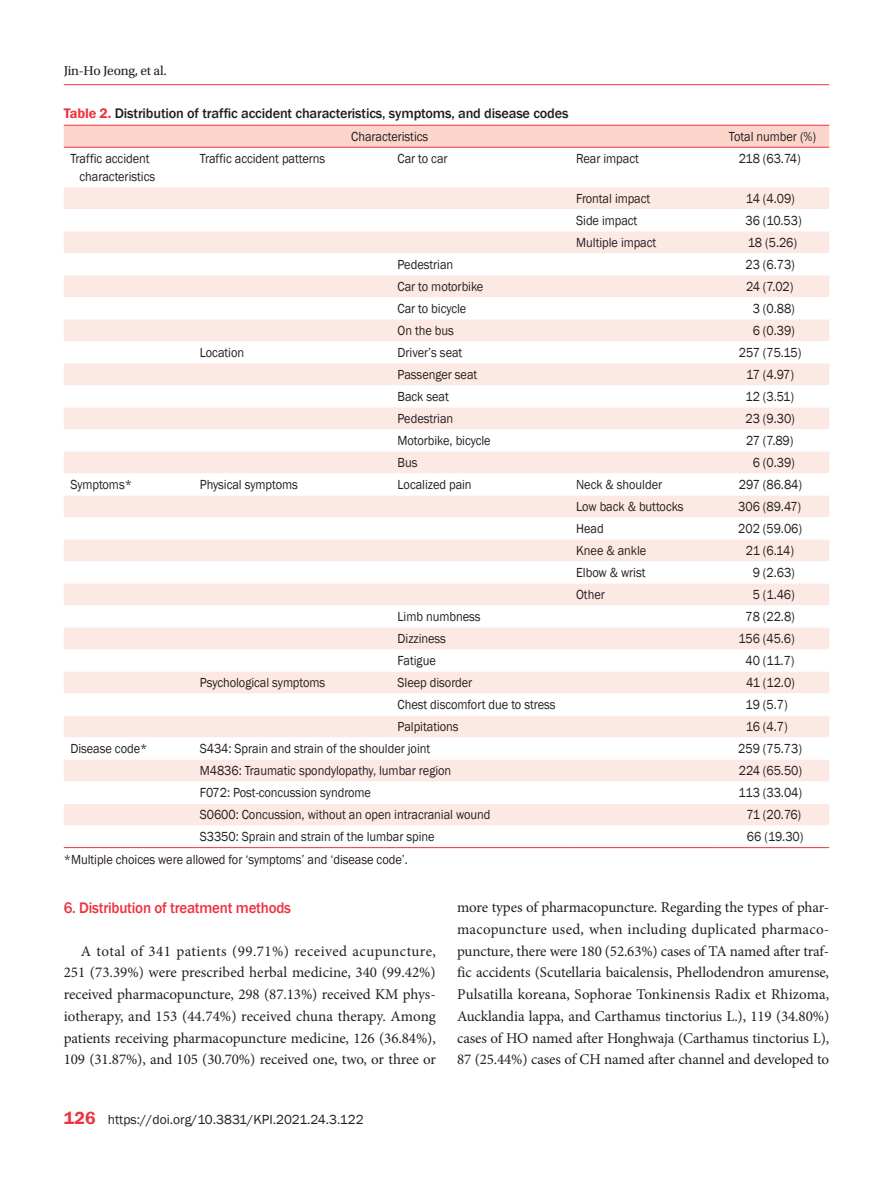
<style>
.page{position:relative;width:893px;height:1191px;background:#fff}
.page>*{position:absolute;margin:0;border:0;box-sizing:border-box;transform-origin:0 0}
.t1{font:500 15.75px "Franklin Gothic";letter-spacing:-.015em;color:#ee3340;scale:.95 1}
.t2{font:15px/21.8px "Minion Pro";letter-spacing:-.01em;color:#231f20;text-align:justify}
.t3{font:500 14.25px "Franklin Gothic";letter-spacing:-.01em;color:#231f20}
.t4{font:13.5px/18px "Franklin Gothic";letter-spacing:-.005em;color:#231f20;scale:.92 1}
.t5{font:13.5px "Franklin Gothic";letter-spacing:-.005em;color:#231f20}
.t6{font:13.5px "Utopia Std";letter-spacing:-.015em;color:#231f20}
.s1{font-weight:600;color:#ee3340}
.s2{font-weight:600;font-size:18px;color:#ee3340}
</style>
<div class="page">
<hr style="left:64px;top:84px;width:765px;height:1px;background:#ee3340">
<div style="left:64px;top:126px;width:765px;height:21px;background:#fcd5ca"></div>
<div style="left:64px;top:187px;width:765px;height:638px;background:#fde9e3"></div>
<svg style="left:64px;top:209px;width:765px;height:594px"></svg>
<svg style="left:64px;top:825px;width:765px;height:1px"></svg>
<hr style="left:64px;top:847px;width:134px;height:1px;background:#ee3340">
<hr style="left:198px;top:847px;width:197px;height:1px;background:#ee3340">
<hr style="left:395px;top:847px;width:179px;height:1px;background:#ee3340">
<hr style="left:574px;top:847px;width:142px;height:1px;background:#ee3340">
<hr style="left:716px;top:847px;width:113px;height:1px;background:#ee3340">
<hr style="left:64px;top:125px;width:134px;height:1px;background:#ee3340">
<hr style="left:198px;top:125px;width:197px;height:1px;background:#ee3340">
<hr style="left:395px;top:125px;width:179px;height:1px;background:#ee3340">
<hr style="left:574px;top:125px;width:142px;height:1px;background:#ee3340">
<hr style="left:716px;top:125px;width:113px;height:1px;background:#ee3340">
<hr style="left:64px;top:147px;width:134px;height:1px;background:#ee3340">
<hr style="left:198px;top:147px;width:197px;height:1px;background:#ee3340">
<hr style="left:395px;top:147px;width:179px;height:1px;background:#ee3340">
<hr style="left:574px;top:147px;width:142px;height:1px;background:#ee3340">
<hr style="left:716px;top:147px;width:113px;height:1px;background:#ee3340">
<p class="t6" style="left:64px;top:63px;width:105px">Jin-Ho Jeong, et al.</p>
<p class="t3" style="left:64px;top:105px;width:506px"><span class="s1">Table 2.</span> Distribution of traffic accident characteristics, symptoms, and disease codes</p>
<p class="t4" style="left:351px;top:127px;width:85px">Characteristics</p>
<p class="t4" style="left:729px;top:127px;width:96px">Total number (%)</p>
<p class="t4" style="left:80px;top:149px;width:84px;text-indent:-9px">Traffic accident characteristics</p>
<p class="t4" style="left:200px;top:149px;width:138px">Traffic accident patterns</p>
<p class="t4" style="left:398px;top:149px;width:56px">Car to car</p>
<p class="t4" style="left:576px;top:149px;width:70px">Rear impact</p>
<p class="t4" style="left:739px;top:149px;width:69px">218 (63.74)</p>
<p class="t4" style="left:576px;top:189px;width:82px">Frontal impact</p>
<p class="t4" style="left:746px;top:189px;width:55px">14 (4.09)</p>
<p class="t4" style="left:576px;top:211px;width:68px">Side impact</p>
<p class="t4" style="left:745px;top:211px;width:63px">36 (10.53)</p>
<p class="t4" style="left:576px;top:233px;width:89px">Multiple impact</p>
<p class="t4" style="left:748px;top:233px;width:55px">18 (5.26)</p>
<p class="t4" style="left:398px;top:255px;width:62px">Pedestrian</p>
<p class="t4" style="left:745px;top:255px;width:55px">23 (6.73)</p>
<p class="t4" style="left:398px;top:278px;width:95px">Car to motorbike</p>
<p class="t4" style="left:746px;top:278px;width:53px">24 (7.02)</p>
<p class="t4" style="left:398px;top:300px;width:76px">Car to bicycle</p>
<p class="t4" style="left:753px;top:300px;width:47px">3 (0.88)</p>
<p class="t4" style="left:398px;top:322px;width:63px">On the bus</p>
<p class="t4" style="left:753px;top:322px;width:47px">6 (0.39)</p>
<p class="t4" style="left:200px;top:344px;width:50px">Location</p>
<p class="t4" style="left:398px;top:344px;width:72px">Driver’s seat</p>
<p class="t4" style="left:739px;top:344px;width:70px">257 (75.15)</p>
<p class="t4" style="left:398px;top:366px;width:88px">Passenger seat</p>
<p class="t4" style="left:746px;top:366px;width:53px">17 (4.97)</p>
<p class="t4" style="left:398px;top:388px;width:57px">Back seat</p>
<p class="t4" style="left:745px;top:388px;width:54px">12 (3.51)</p>
<p class="t4" style="left:398px;top:410px;width:62px">Pedestrian</p>
<p class="t4" style="left:745px;top:410px;width:55px">23 (9.30)</p>
<p class="t4" style="left:398px;top:432px;width:103px">Motorbike, bicycle</p>
<p class="t4" style="left:746px;top:432px;width:53px">27 (7.89)</p>
<p class="t4" style="left:398px;top:454px;width:23px">Bus</p>
<p class="t4" style="left:753px;top:454px;width:47px">6 (0.39)</p>
<p class="t4" style="left:70px;top:476px;width:68px">Symptoms*</p>
<p class="t4" style="left:200px;top:476px;width:108px">Physical symptoms</p>
<p class="t4" style="left:398px;top:476px;width:82px">Localized pain</p>
<p class="t4" style="left:576px;top:476px;width:95px">Neck &amp; shoulder</p>
<p class="t4" style="left:739px;top:476px;width:70px">297 (86.84)</p>
<p class="t4" style="left:576px;top:498px;width:118px">Low back &amp; buttocks</p>
<p class="t4" style="left:738px;top:498px;width:70px">306 (89.47)</p>
<p class="t4" style="left:576px;top:520px;width:31px">Head</p>
<p class="t4" style="left:738px;top:520px;width:71px">202 (59.06)</p>
<p class="t4" style="left:576px;top:542px;width:78px">Knee &amp; ankle</p>
<p class="t4" style="left:746px;top:542px;width:54px">21 (6.14)</p>
<p class="t4" style="left:576px;top:564px;width:77px">Elbow &amp; wrist</p>
<p class="t4" style="left:753px;top:564px;width:47px">9 (2.63)</p>
<p class="t4" style="left:576px;top:586px;width:33px">Other</p>
<p class="t4" style="left:753px;top:586px;width:47px">5 (1.46)</p>
<p class="t4" style="left:398px;top:608px;width:92px">Limb numbness</p>
<p class="t4" style="left:745px;top:608px;width:55px">78 (22.8)</p>
<p class="t4" style="left:398px;top:630px;width:54px">Dizziness</p>
<p class="t4" style="left:738px;top:630px;width:63px">156 (45.6)</p>
<p class="t4" style="left:398px;top:652px;width:43px">Fatigue</p>
<p class="t4" style="left:745px;top:652px;width:55px">40 (11.7)</p>
<p class="t4" style="left:200px;top:674px;width:138px">Psychological symptoms</p>
<p class="t4" style="left:398px;top:674px;width:83px">Sleep disorder</p>
<p class="t4" style="left:746px;top:674px;width:54px">41 (12.0)</p>
<p class="t4" style="left:398px;top:696px;width:173px">Chest discomfort due to stress</p>
<p class="t4" style="left:746px;top:696px;width:47px">19 (5.7)</p>
<p class="t4" style="left:398px;top:718px;width:68px">Palpitations</p>
<p class="t4" style="left:746px;top:718px;width:47px">16 (4.7)</p>
<p class="t4" style="left:70px;top:740px;width:85px">Disease code*</p>
<p class="t4" style="left:200px;top:740px;width:252px">S434: Sprain and strain of the shoulder joint</p>
<p class="t4" style="left:738px;top:740px;width:71px">259 (75.73)</p>
<p class="t4" style="left:200px;top:762px;width:275px">M4836: Traumatic spondylopathy, lumbar region</p>
<p class="t4" style="left:739px;top:762px;width:70px">224 (65.50)</p>
<p class="t4" style="left:200px;top:784px;width:188px">F072: Post-concussion syndrome</p>
<p class="t4" style="left:739px;top:784px;width:71px">113 (33.04)</p>
<p class="t4" style="left:200px;top:806px;width:317px">S0600: Concussion, without an open intracranial wound</p>
<p class="t4" style="left:746px;top:806px;width:61px">71 (20.76)</p>
<p class="t4" style="left:200px;top:828px;width:257px">S3350: Sprain and strain of the lumbar spine</p>
<p class="t4" style="left:747px;top:828px;width:63px">66 (19.30)</p>
<p class="t4" style="left:64px;top:850px;width:376px">*Multiple choices were allowed for ‘symptoms’ and ‘disease code’.</p>
<p class="t1" style="left:64px;top:898px;width:241px">6. Distribution of treatment methods</p>
<p class="t2" style="left:64px;top:940px;width:374px;text-indent:17px">A total of 341 patients (99.71%) received acupuncture, 251 (73.39%) were prescribed herbal medicine, 340 (99.42%) received pharmacopuncture, 298 (87.13%) received KM phys&shy;iotherapy, and 153 (44.74%) received chuna therapy. Among patients receiving pharmacopuncture medicine, 126 (36.84%), 109 (31.87%), and 105 (30.70%) received one, two, or three or</p>
<p class="t5" style="left:64px;top:1111px;width:301px"><span class="s2">126</span> https://doi.org/10.3831/KPI.2021.24.3.122</p>
<p class="t2" style="left:457px;top:896px;width:374px">more types of pharmacopuncture. Regarding the types of phar&shy;macopuncture used, when including duplicated pharmaco&shy;puncture, there were 180 (52.63%) cases of TA named after traf&shy;fic accidents (Scutellaria baicalensis, Phellodendron amurense, Pulsatilla koreana, Sophorae Tonkinensis Radix et Rhizoma, Aucklandia lappa, and Carthamus tinctorius L.), 119 (34.80%) cases of HO named after Honghwaja (Carthamus tinctorius L), 87 (25.44%) cases of CH named after channel and developed to</p>
</div>
